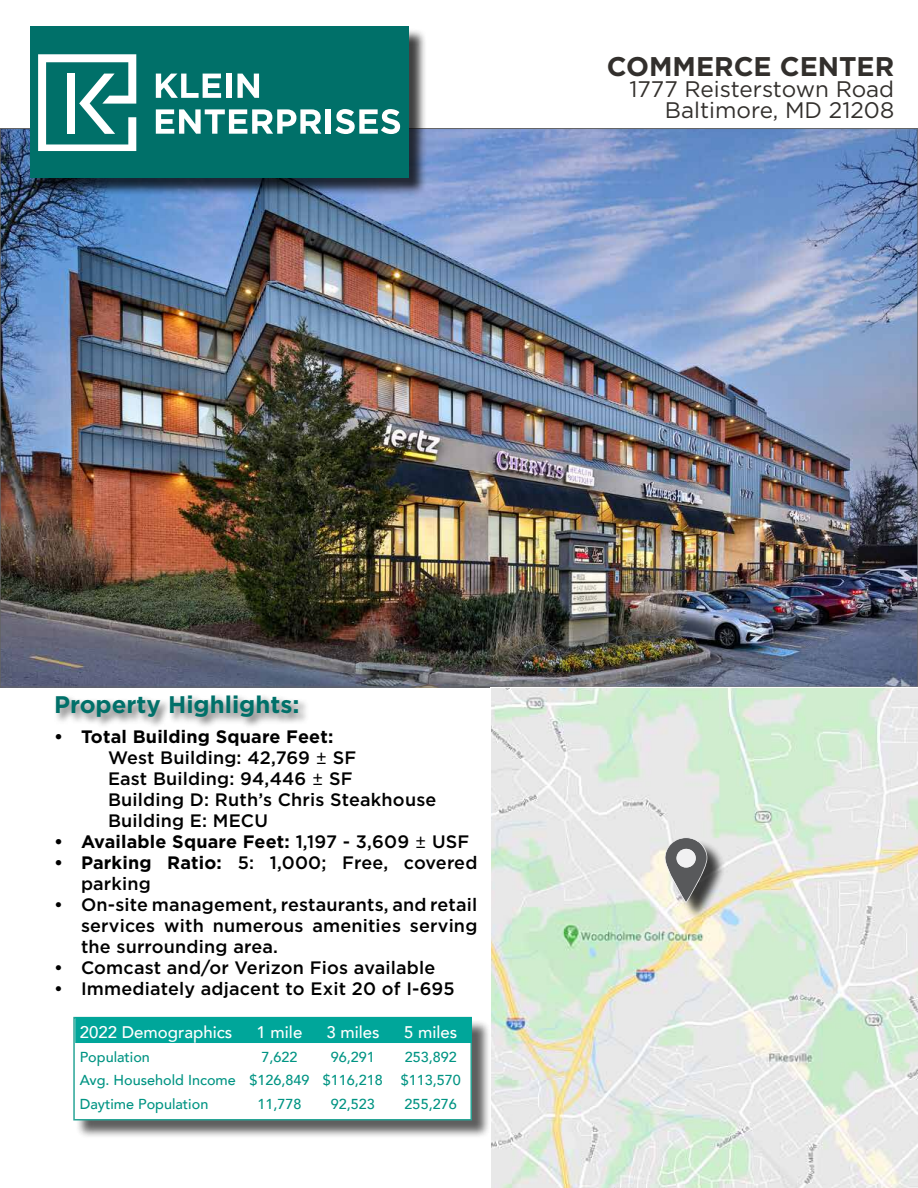
<style>
.page{position:relative;width:918px;height:1188px;background:#fff}
.page>*{position:absolute;margin:0;border:0;box-sizing:border-box;transform-origin:0 0}
.t1{font:700 27px "Gotham";color:#322f2c}
.t2{font:700 24px "Gotham";color:#007069}
.t3{font:22.5px/21px "Gotham";color:#322f2c;text-align:right}
.t4{font:500 18px/21px "Gotham";letter-spacing:.01em;color:#000}
.t5{font:700 18px "Gotham";letter-spacing:.01em;color:#000}
.t6{font:500 16.8px "Avenir";color:#fff}
.t7{font:500 14.4px/23.5px "Avenir";color:#009483}
.s1{font-weight:700}
.s2{font-weight:400}
.s3{font-weight:500}
</style>
<div class="page">
<img style="left:2px;top:130px;width:914px;height:555px">
<div style="left:32px;top:28px;width:395px;height:168px;background:#000;opacity:.75"></div>
<div style="left:30px;top:26px;width:378px;height:151px;background:#007069"></div>
<svg style="left:38px;top:54px;width:98px;height:97px"></svg>
<svg style="left:156px;top:74px;width:65px;height:24px"></svg>
<div style="left:226px;top:74px;width:5px;height:24px;background:#fff"></div>
<svg style="left:237px;top:74px;width:22px;height:24px"></svg>
<svg style="left:156px;top:109px;width:165px;height:25px"></svg>
<div style="left:326px;top:109px;width:5px;height:25px;background:#fff"></div>
<svg style="left:335px;top:109px;width:65px;height:25px"></svg>
<div style="left:54px;top:693px;width:255px;height:36px;background:#646464;opacity:.75"></div>
<svg style="left:491px;top:688px;width:427px;height:500px;background:#e0e9dd"></svg>
<div style="left:667px;top:840px;width:59px;height:81px;background:#000;opacity:.75"></div>
<svg style="left:665px;top:837px;width:43px;height:66px;background:#8c8c8b"></svg>
<div style="left:76px;top:1019px;width:415px;height:120px;background:#000;opacity:.75"></div>
<div style="left:73px;top:1017px;width:399px;height:103px;background:#fff;border:2px solid #009483"></div>
<div style="left:75px;top:1017px;width:397px;height:26px;background:#00a69a"></div>
<h1 class="t1" style="left:607px;top:48px;width:289px">COMMERCE CENTER</h1>
<p class="t3" style="left:630px;top:78px;width:266px">1777 Reisterstown Road<br>Baltimore, MD 21208</p>
<h2 class="t2" style="left:54px;top:689px;width:247px">Property Highlights:</h2>
<p class="t4" style="left:108px;top:726px;width:330px;text-indent:-54px"><span class="s1">• Total Building Square Feet:<br></span>West Building: 42,769 <span class="s2">±</span> SF<br>East Building: 94,446 <span class="s2">±</span> SF<br>Building D: Ruth’s Chris Steakhouse<br>Building E: MECU</p>
<p class="t5" style="left:54px;top:829px;width:417px">• Available Square Feet: <span class="s3">1,197 - 3,609</span> <span class="s2">±</span> <span class="s3">USF</span></p>
<p class="t4" style="left:81px;top:852px;width:398px;text-indent:-27px"><span class="s1">• Parking Ratio:</span> 5: 1,000; Free, covered parking</p>
<p class="t4" style="left:81px;top:894px;width:398px;text-align:justify;text-indent:-27px">• On-site management, restaurants, and retail services with numerous amenities serving the surrounding area.</p>
<p class="t4" style="left:54px;top:957px;width:383px">• Comcast and/or Verizon Fios available</p>
<p class="t4" style="left:54px;top:978px;width:402px">• Immediately adjacent to Exit 20 of I-695</p>
<p class="t6" style="left:80px;top:1018px;width:154px">2022 Demographics</p>
<p class="t6" style="left:257px;top:1018px;width:47px">1 mile</p>
<p class="t6" style="left:326px;top:1018px;width:55px">3 miles</p>
<p class="t6" style="left:404px;top:1018px;width:55px">5 miles</p>
<p class="t7" style="left:80px;top:1044px;width:72px">Population</p>
<p class="t7" style="left:261px;top:1044px;width:38px">7,622</p>
<p class="t7" style="left:331px;top:1044px;width:46px">96,291</p>
<p class="t7" style="left:80px;top:1044px;width:382px;text-indent:325px">253,892<br>Avg. Household Income $126,849 $116,218 $113,570<br>Daytime Population</p>
<p class="t7" style="left:257px;top:1091px;width:46px">11,778</p>
<p class="t7" style="left:331px;top:1091px;width:46px">92,523</p>
<p class="t7" style="left:405px;top:1091px;width:54px">255,276</p>
</div>
